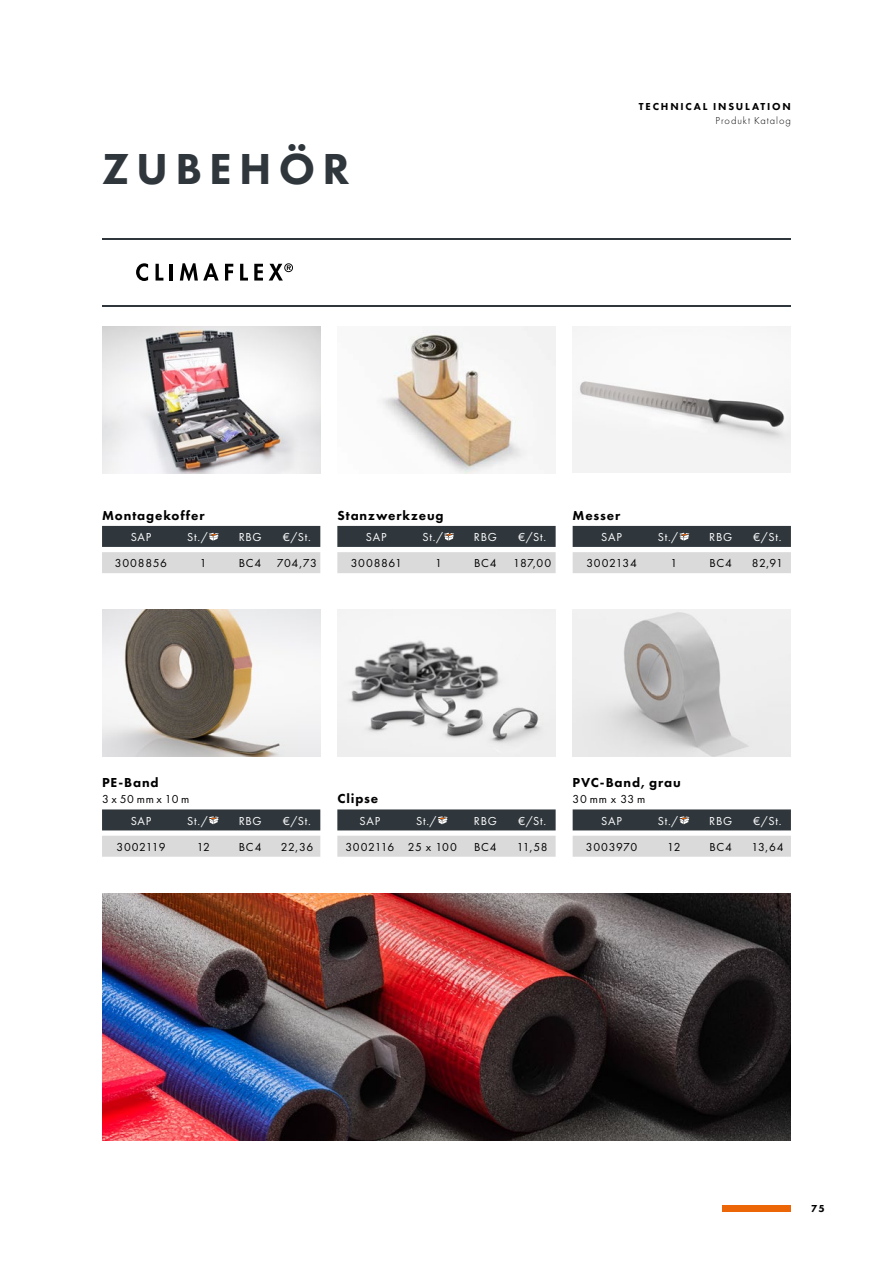
<style>
.page{position:relative;width:893px;height:1263px;background:#fff}
.page>*{position:absolute;margin:0;border:0;box-sizing:border-box;transform-origin:0 0}
.t1{font:800 45px "Futura PT";color:#2f373d}
.t2{font:800 13.5px "Futura PT";letter-spacing:.065em;color:#000}
.t3{font:12px "Futura PT";letter-spacing:.055em;color:#000}
.t4{font:12px "Futura PT";letter-spacing:.07em;color:#fff}
.t5{font:12px "Futura PT";letter-spacing:.03em;color:#000}
.t6{font:800 10.5px "Futura PT";letter-spacing:.175em;color:#000}
.t7{font:300 10.5px "Futura PT";letter-spacing:.09em;color:#000}
</style>
<div class="page">
<hr style="left:102px;top:238px;width:689px;height:1px;background:#2f373d">
<hr style="left:102px;top:305px;width:689px;height:1px;background:#2f373d">
<img style="left:102px;top:610px;width:218px;height:147px">
<img style="left:573px;top:610px;width:218px;height:147px">
<img style="left:337px;top:610px;width:219px;height:147px">
<img style="left:102px;top:326px;width:218px;height:147px">
<img style="left:573px;top:326px;width:218px;height:147px">
<svg style="left:136px;top:263px;width:12px;height:18px"></svg>
<svg style="left:156px;top:264px;width:7px;height:17px"></svg>
<hr style="left:170px;top:264px;width:3px;height:17px;background:#000">
<svg style="left:180px;top:263px;width:39px;height:18px"></svg>
<svg style="left:225px;top:264px;width:8px;height:17px"></svg>
<svg style="left:240px;top:264px;width:8px;height:17px"></svg>
<svg style="left:254px;top:264px;width:9px;height:17px"></svg>
<svg style="left:269px;top:263px;width:24px;height:18px"></svg>
<img style="left:102px;top:893px;width:689px;height:247px">
<img style="left:380px;top:326px;width:175px;height:147px">
<svg style="left:102px;top:526px;width:218px;height:47px;background:#929698"></svg>
<svg style="left:337px;top:526px;width:219px;height:47px;background:#939699"></svg>
<svg style="left:573px;top:526px;width:218px;height:47px;background:#929698"></svg>
<div style="left:102px;top:836px;width:218px;height:21px;background:#dadada"></div>
<div style="left:102px;top:809px;width:218px;height:21px;background:#2f373d"></div>
<div style="left:337px;top:836px;width:219px;height:21px;background:#dadada"></div>
<svg style="left:337px;top:809px;width:219px;height:21px;background:#363d43"></svg>
<div style="left:573px;top:836px;width:218px;height:21px;background:#dadada"></div>
<div style="left:573px;top:809px;width:218px;height:21px;background:#2f373d"></div>
<div style="left:723px;top:1205px;width:68px;height:7px;background:#ec6608"></div>
<h1 class="t1" style="left:102px;top:141px;width:249px">ZUBEHÖR</h1>
<p class="t6" style="left:639px;top:100px;width:153px">TECHNICAL INSULATION</p>
<p class="t7" style="left:715px;top:114px;width:77px">Produkt Katalog</p>
<p class="t2" style="left:102px;top:507px;width:104px">Montagekoffer</p>
<p class="t4" style="left:131px;top:530px;width:22px">SAP</p>
<p class="t4" style="left:187px;top:530px;width:22px">St./</p>
<p class="t4" style="left:239px;top:530px;width:24px">RBG</p>
<p class="t4" style="left:283px;top:530px;width:29px">€/St.</p>
<p class="t3" style="left:115px;top:556px;width:54px">3008856</p>
<p class="t3" style="left:200px;top:556px;width:8px">1</p>
<p class="t3" style="left:239px;top:556px;width:24px">BC4</p>
<p class="t3" style="left:277px;top:556px;width:42px">704,73</p>
<p class="t2" style="left:337px;top:507px;width:108px">Stanzwerkzeug</p>
<p class="t4" style="left:366px;top:530px;width:22px">SAP</p>
<p class="t4" style="left:422px;top:530px;width:22px">St./</p>
<p class="t4" style="left:474px;top:530px;width:24px">RBG</p>
<p class="t4" style="left:518px;top:530px;width:29px">€/St.</p>
<p class="t3" style="left:351px;top:556px;width:53px">3008861</p>
<p class="t3" style="left:435px;top:556px;width:8px">1</p>
<p class="t3" style="left:474px;top:556px;width:24px">BC4</p>
<p class="t3" style="left:513px;top:556px;width:39px">187,00</p>
<p class="t2" style="left:573px;top:507px;width:49px">Messer</p>
<p class="t4" style="left:601px;top:530px;width:22px">SAP</p>
<p class="t4" style="left:658px;top:530px;width:22px">St./</p>
<p class="t4" style="left:709px;top:530px;width:24px">RBG</p>
<p class="t4" style="left:754px;top:530px;width:29px">€/St.</p>
<p class="t3" style="left:586px;top:556px;width:52px">3002134</p>
<p class="t3" style="left:671px;top:556px;width:8px">1</p>
<p class="t3" style="left:709px;top:556px;width:24px">BC4</p>
<p class="t3" style="left:752px;top:556px;width:33px">82,91</p>
<p class="t2" style="left:102px;top:774px;width:58px">PE-Band</p>
<p class="t3" style="left:102px;top:792px;width:89px">3x50mmx10m</p>
<p class="t4" style="left:131px;top:813px;width:22px">SAP</p>
<p class="t4" style="left:187px;top:813px;width:22px">St./</p>
<p class="t4" style="left:239px;top:813px;width:24px">RBG</p>
<p class="t4" style="left:283px;top:813px;width:29px">€/St.</p>
<p class="t3" style="left:116px;top:840px;width:51px">3002119</p>
<p class="t3" style="left:197px;top:840px;width:15px">12</p>
<p class="t3" style="left:239px;top:840px;width:24px">BC4</p>
<p class="t3" style="left:281px;top:840px;width:34px">22,36</p>
<p class="t2" style="left:337px;top:790px;width:42px">Clipse</p>
<p class="t4" style="left:360px;top:813px;width:22px">SAP</p>
<p class="t4" style="left:416px;top:813px;width:22px">St./</p>
<p class="t4" style="left:474px;top:813px;width:24px">RBG</p>
<p class="t4" style="left:518px;top:813px;width:29px">€/St.</p>
<p class="t5" style="left:345px;top:840px;width:113px">3002116 25 x 100</p>
<p class="t3" style="left:474px;top:840px;width:24px">BC4</p>
<p class="t3" style="left:517px;top:840px;width:32px">11,58</p>
<p class="t2" style="left:573px;top:774px;width:110px">PVC-Band, grau</p>
<p class="t3" style="left:573px;top:792px;width:74px">30 mm x 33 m</p>
<p class="t4" style="left:601px;top:813px;width:22px">SAP</p>
<p class="t4" style="left:658px;top:813px;width:22px">St./</p>
<p class="t4" style="left:709px;top:813px;width:24px">RBG</p>
<p class="t4" style="left:754px;top:813px;width:29px">€/St.</p>
<p class="t3" style="left:586px;top:840px;width:53px">3003970</p>
<p class="t3" style="left:667px;top:840px;width:15px">12</p>
<p class="t3" style="left:709px;top:840px;width:24px">BC4</p>
<p class="t3" style="left:751px;top:840px;width:34px">13,64</p>
<p class="t6" style="left:811px;top:1202px;width:15px">75</p>
</div>
